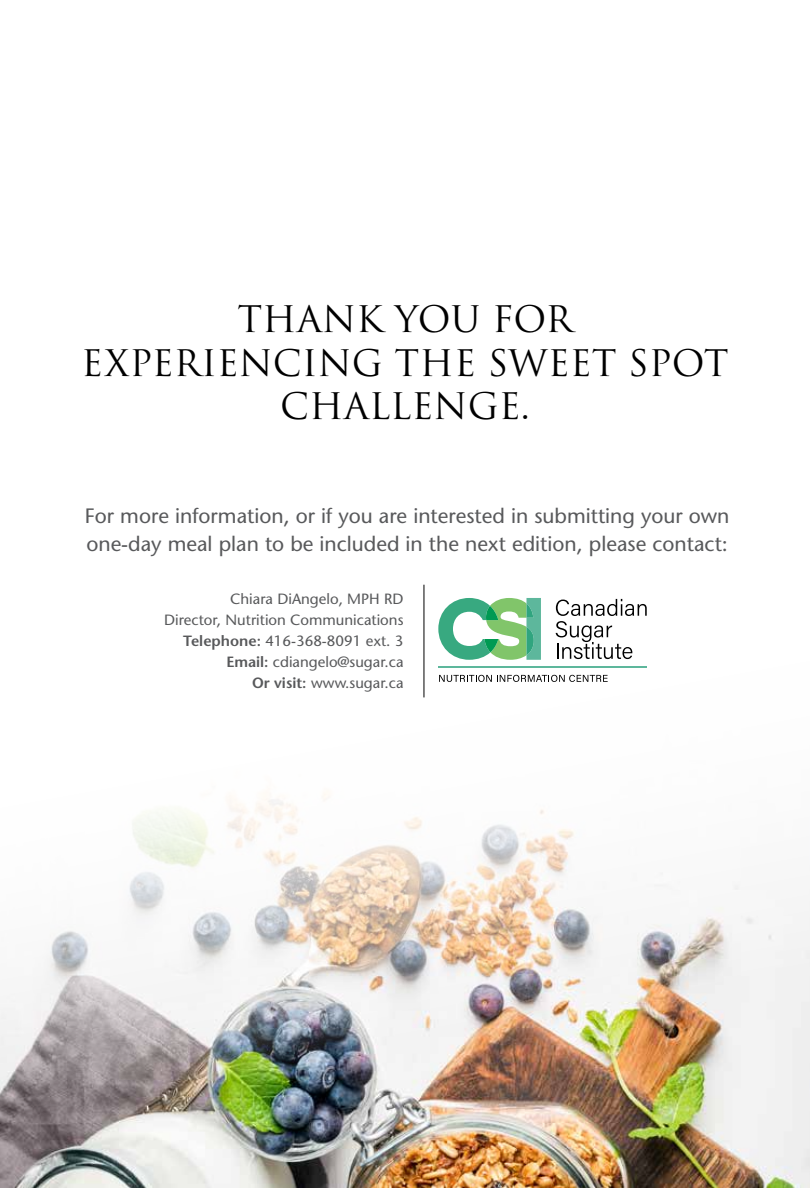
<style>
.page{position:relative;width:810px;height:1188px;background:#fff}
.page>*{position:absolute;margin:0;border:0;box-sizing:border-box;transform-origin:0 0}
.t1{font:35.7px/43.2px "Trajan";color:#000;text-align:center}
.t2{font:20.85px/28.5px "Stone Sans";color:#58595b}
.t3{font:14.85px/21px "Stone Sans";color:#58595b;text-align:right}
.s1{font-weight:600}
</style>
<div class="page">
<img style="left:0;top:584px;width:810px;height:604px">
<hr style="left:424px;top:585px;width:1px;height:112px;background:#000">
<svg style="left:438px;top:598px;width:103px;height:62px"></svg>
<svg style="left:556px;top:599px;width:91px;height:60px"></svg>
<hr style="left:438px;top:666px;width:208px;height:2px;background:#5db79c">
<svg style="left:439px;top:675px;width:169px;height:7px"></svg>
<h1 class="t1" style="left:81px;top:298px;width:649px">THANK YOU FOR<br>EXPERIENCING THE SWEET SPOT<br>CHALLENGE.</h1>
<h2 class="t2" style="left:85px;top:501px;width:646px">For more information, or if you are interested in submitting your own one-day meal plan to be included in the next edition, please contact:</h2>
<p class="t3" style="left:164px;top:588px;width:241px">Chiara DiAngelo, MPH RD<br>Director, Nutrition Communications<br><span class="s1">Telephone:</span> 416-368-8091 ext. 3<br><span class="s1">Email:</span> cdiangelo@sugar.ca<br><span class="s1">Or visit:</span> www.sugar.ca</p>
</div>
